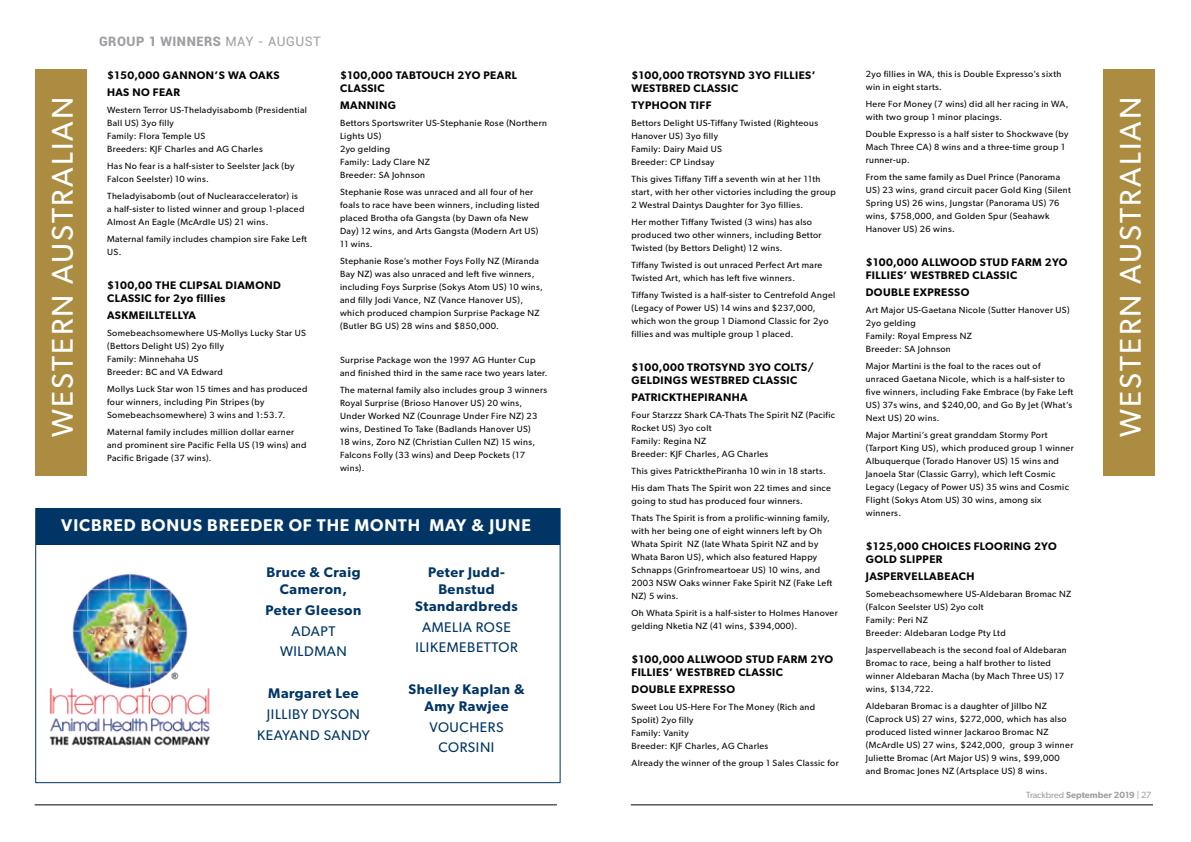
<style>
.page{position:relative;width:1191px;height:842px;background:#fff}
.page>*{position:absolute;margin:0;border:0;box-sizing:border-box;transform-origin:0 0}
.t1{font:30px "Gibson";letter-spacing:.075em;color:#fff}
.t2{font:600 17px "Gibson";letter-spacing:.05em;color:#fff}
.t3{font:600 14px/16.8px "Gibson";letter-spacing:.04em;color:#003566;text-align:center}
.t4{font:14px/20.8px "Gibson";letter-spacing:.04em;color:#003566;text-align:center}
.t5{font:900 13px "Roboto";letter-spacing:.04em;color:#9d9fa2}
.t6{font:600 11px/13px "Gibson";letter-spacing:.04em;color:#040503}
.t7{font:9px/13px "Gibson";letter-spacing:.04em;color:#040503}
.t8{font:600 9px "Gibson";color:#9d9fa2}
.s1{font-weight:400}
</style>
<div class="page">
<hr style="left:631px;top:805px;width:522px;height:1px;background:#040503">
<hr style="left:35px;top:805px;width:522px;height:1px;background:#040503">
<div style="left:35px;top:69px;width:52px;height:406px;background:#ac8c40"></div>
<div style="left:1103px;top:69px;width:52px;height:406px;background:#ac8c40"></div>
<div style="left:36px;top:508px;width:523px;height:37px;background:#003566"></div>
<img style="left:49px;top:574px;width:161px;height:172px">
<div style="left:35px;top:508px;width:525px;height:275px;border:1px solid #003566"></div>
<h3 class="t5" style="left:99px;top:32px;width:223px">GROUP 1 WINNERS <span class="s1">MAY - AUGUST</span></h3>
<p class="t6" style="left:107px;top:66px;width:174px;line-height:17px">$150,000 GANNON’S WA OAKS<br>HAS NO FEAR</p>
<p class="t7" style="left:107px;top:103px;width:201px">Western Terror US-Theladyisabomb (Presidential<br>Ball US) 3yo filly<br>Family: Flora Temple US<br>Breeders: KJF Charles and AG Charles</p>
<p class="t7" style="left:107px;top:159px;width:189px">Has No fear is a half-sister to Seelster Jack (by<br>Falcon Seelster) 10 wins.</p>
<p class="t7" style="left:107px;top:189px;width:199px">Theladyisabomb (out of Nuclearaccelerator) is a half-sister to listed winner and group 1-placed<br>Almost An Eagle (McArdle US) 21 wins.</p>
<p class="t7" style="left:107px;top:232px;width:201px">Maternal family includes champion sire Fake Left<br>US.</p>
<p class="t6" style="left:107px;top:278px;width:175px">$100,00 THE CLIPSAL DIAMOND<br>CLASSIC for 2yo fillies</p>
<p class="t6" style="left:107px;top:308px;width:90px">ASKMEILLTELLYA</p>
<p class="t7" style="left:107px;top:326px;width:200px">Somebeachsomewhere US-Mollys Lucky Star US (Bettors Delight US) 2yo filly<br>Family: Minnehaha US<br>Breeder: BC and VA Edward</p>
<p class="t7" style="left:107px;top:382px;width:202px">Mollys Luck Star won 15 times and has produced four winners, including Pin Stripes (by<br>Somebeachsomewhere) 3 wins and 1:53.7.</p>
<p class="t7" style="left:107px;top:425px;width:201px">Maternal family includes million dollar earner and prominent sire Pacific Fella US (19 wins) and<br>Pacific Brigade (37 wins).</p>
<p class="t6" style="left:340px;top:68px;width:178px">$100,000 TABTOUCH 2YO PEARL<br>CLASSIC</p>
<p class="t6" style="left:340px;top:98px;width:57px">MANNING</p>
<p class="t7" style="left:340px;top:116px;width:208px">Bettors Sportswriter US-Stephanie Rose (Northern<br>Lights US)<br>2yo gelding<br>Family: Lady Clare NZ<br>Breeder: SA Johnson</p>
<p class="t7" style="left:340px;top:185px;width:201px">Stephanie Rose was unraced and all four of her foals to race have been winners, including listed placed Brotha ofa Gangsta (by Dawn ofa New Day) 12 wins, and Arts Gangsta (Modern Art US)<br>11 wins.</p>
<p class="t7" style="left:340px;top:254px;width:204px">Stephanie Rose’s mother Foys Folly NZ (Miranda Bay NZ) was also unraced and left five winners, including Foys Surprise (Sokys Atom US) 10 wins, and filly Jodi Vance, NZ (Vance Hanover US), which produced champion Surprise Package NZ (Butler BG US) 28 wins and $850,000.</p>
<p class="t7" style="left:340px;top:353px;width:209px">Surprise Package won the 1997 AG Hunter Cup and finished third in the same race two years later.</p>
<p class="t7" style="left:340px;top:383px;width:208px">The maternal family also includes group 3 winners Royal Surprise (Brioso Hanover US) 20 wins, Under Worked NZ (Counrage Under Fire NZ) 23 wins, Destined To Take (Badlands Hanover US)<br>18 wins, Zoro NZ (Christian Cullen NZ) 15 wins, Falcons Folly (33 wins) and Deep Pockets (17 wins).</p>
<p class="t6" style="left:631px;top:68px;width:186px">$100,000 TROTSYND 3YO FILLIES’<br>WESTBRED CLASSIC</p>
<p class="t6" style="left:631px;top:98px;width:81px">TYPHOON TIFF</p>
<p class="t7" style="left:631px;top:116px;width:188px">Bettors Delight US-Tiffany Twisted (Righteous<br>Hanover US) 3yo filly<br>Family: Dairy Maid US<br>Breeder: CP Lindsay</p>
<p class="t7" style="left:631px;top:172px;width:206px">This gives Tiffany Tiff a seventh win at her 11th start, with her other victories including the group<br>2 Westral Daintys Daughter for 3yo fillies.</p>
<p class="t7" style="left:631px;top:215px;width:192px">Her mother Tiffany Twisted (3 wins) has also produced two other winners, including Bettor<br>Twisted (by Bettors Delight) 12 wins.</p>
<p class="t7" style="left:631px;top:258px;width:192px">Tiffany Twisted is out unraced Perfect Art mare<br>Twisted Art, which has left five winners.</p>
<p class="t7" style="left:631px;top:288px;width:205px">Tiffany Twisted is a half-sister to Centrefold Angel (Legacy of Power US) 14 wins and $237,000, which won the group 1 Diamond Classic for 2yo fillies and was multiple group 1 placed.</p>
<p class="t6" style="left:631px;top:360px;width:184px">$100,000 TROTSYND 3YO COLTS/<br>GELDINGS WESTBRED CLASSIC</p>
<p class="t6" style="left:631px;top:390px;width:118px">PATRICKTHEPIRANHA</p>
<p class="t7" style="left:631px;top:408px;width:205px">Four Starzzz Shark CA-Thats The Spirit NZ (Pacific<br>Rocket US) 3yo colt<br>Family: Regina NZ<br>Breeder: KJF Charles, AG Charles</p>
<p class="t7" style="left:631px;top:462px;width:201px;line-height:17px">This gives PatrickthePiranha 10 win in 18 starts.<br>His dam Thats The Spirit won 22 times and since</p>
<p class="t7" style="left:631px;top:492px;width:200px;line-height:17px">going to stud has produced four winners.<br>Thats The Spirit is from a prolific-winning family,</p>
<p class="t7" style="left:631px;top:524px;width:202px">with her being one of eight winners left by Oh Whata Spirit NZ (late Whata Spirit NZ and by Whata Baron US), which also featured Happy Schnapps (Grinfromeartoear US) 10 wins, and 2003 NSW Oaks winner Fake Spirit NZ (Fake Left NZ) 5 wins.</p>
<p class="t7" style="left:631px;top:606px;width:208px">Oh Whata Spirit is a half-sister to Holmes Hanover gelding Nketia NZ (41 wins, $394,000).</p>
<p class="t6" style="left:631px;top:652px;width:203px">$100,000 ALLWOOD STUD FARM 2YO<br>FILLIES’ WESTBRED CLASSIC</p>
<p class="t6" style="left:631px;top:682px;width:105px">DOUBLE EXPRESSO</p>
<p class="t7" style="left:631px;top:700px;width:185px">Sweet Lou US-Here For The Money (Rich and<br>Spolit) 2yo filly<br>Family: Vanity<br>Breeder: KJF Charles, AG Charles</p>
<p class="t7" style="left:631px;top:756px;width:209px">Already the winner of the group 1 Sales Classic for</p>
<p class="t7" style="left:865px;top:67px;width:197px">2yo fillies in WA, this is Double Expresso’s sixth win in eight starts.</p>
<p class="t7" style="left:865px;top:97px;width:204px">Here For Money (7 wins) did all her racing in WA, with two group 1 minor placings.</p>
<p class="t7" style="left:865px;top:127px;width:204px">Double Expresso is a half sister to Shockwave (by<br>Mach Three CA) 8 wins and a three-time group 1 runner-up.</p>
<p class="t7" style="left:865px;top:170px;width:207px">From the same family as Duel Prince (Panorama US) 23 wins, grand circuit pacer Gold King (Silent Spring US) 26 wins, Jungstar (Panorama US) 76 wins, $758,000, and Golden Spur (Seahawk Hanover US) 26 wins.</p>
<p class="t6" style="left:865px;top:256px;width:203px">$100,000 ALLWOOD STUD FARM 2YO<br>FILLIES’ WESTBRED CLASSIC</p>
<p class="t6" style="left:865px;top:286px;width:105px">DOUBLE EXPRESSO</p>
<p class="t7" style="left:865px;top:303px;width:205px">Art Major US-Gaetana Nicole (Sutter Hanover US)<br>2yo gelding<br>Family: Royal Empress NZ<br>Breeder: SA Johnson</p>
<p class="t7" style="left:865px;top:359px;width:209px">Major Martini is the foal to the races out of unraced Gaetana Nicole, which is a half-sister to five winners, including Fake Embrace (by Fake Left US) 37s wins, and $240,00, and Go By Jet (What’s Next US) 20 wins.</p>
<p class="t7" style="left:865px;top:428px;width:209px">Major Martini’s great granddam Stormy Port (Tarport King US), which produced group 1 winner Albuquerque (Torado Hanover US) 15 wins and Janoela Star (Classic Garry), which left Cosmic Legacy (Legacy of Power US) 35 wins and Cosmic Flight (Sokys Atom US) 30 wins, among six winners.</p>
<p class="t6" style="left:865px;top:540px;width:192px">$125,000 CHOICES FLOORING 2YO<br>GOLD SLIPPER</p>
<p class="t6" style="left:865px;top:570px;width:110px">JASPERVELLABEACH</p>
<p class="t7" style="left:865px;top:587px;width:207px">Somebeachsomewhere US-Aldebaran Bromac NZ (Falcon Seelster US) 2yo colt<br>Family: Peri NZ<br>Breeder: Aldebaran Lodge Pty Ltd</p>
<p class="t7" style="left:865px;top:643px;width:202px">Jaspervellabeach is the second foal of Aldebaran Bromac to race, being a half brother to listed winner Aldebaran Macha (by Mach Three US) 17 wins, $134,722.</p>
<p class="t7" style="left:865px;top:699px;width:209px">Aldebaran Bromac is a daughter of Jillbo NZ (Caprock US) 27 wins, $272,000, which has also produced listed winner Jackaroo Bromac NZ (McArdle US) 27 wins, $242,000, group 3 winner Juliette Bromac (Art Major US) 9 wins, $99,000 and Bromac Jones NZ (Artsplace US) 8 wins.</p>
<h1 class="t1" style="left:44px;top:437px;width:342px;rotate:-90deg">WESTERN AUSTRALIAN</h1>
<h1 class="t1" style="left:1112px;top:437px;width:342px;rotate:-90deg">WESTERN AUSTRALIAN</h1>
<h2 class="t2" style="left:61px;top:515px;width:471px">VICBRED BONUS BREEDER OF THE MONTH MAY &amp; JUNE</h2>
<h3 class="t3" style="left:266px;top:564px;width:95px">Bruce &amp; Craig<br>Cameron,</h3>
<h3 class="t3" style="left:265px;top:601px;width:97px">Peter Gleeson</h3>
<h3 class="t4" style="left:280px;top:620px;width:68px">ADAPT<br>WILDMAN</h3>
<h3 class="t3" style="left:268px;top:684px;width:92px">Margaret Lee</h3>
<h3 class="t4" style="left:257px;top:703px;width:114px">JILLIBY DYSON<br>KEAYAND SANDY</h3>
<h3 class="t3" style="left:415px;top:564px;width:104px">Peter Judd-<br>Benstud<br>Standardbreds</h3>
<h3 class="t4" style="left:415px;top:616px;width:104px">AMELIA ROSE<br>ILIKEMEBETTOR</h3>
<h3 class="t3" style="left:408px;top:680px;width:118px">Shelley Kaplan &amp;<br>Amy Rawjee</h3>
<h3 class="t4" style="left:429px;top:716px;width:76px">VOUCHERS<br>CORSINI</h3>
<p class="t8" style="left:1026px;top:789px;width:126px"><span class="s1">Trackbred</span> September 2019 <span class="s1">| 27</span></p>
</div>
